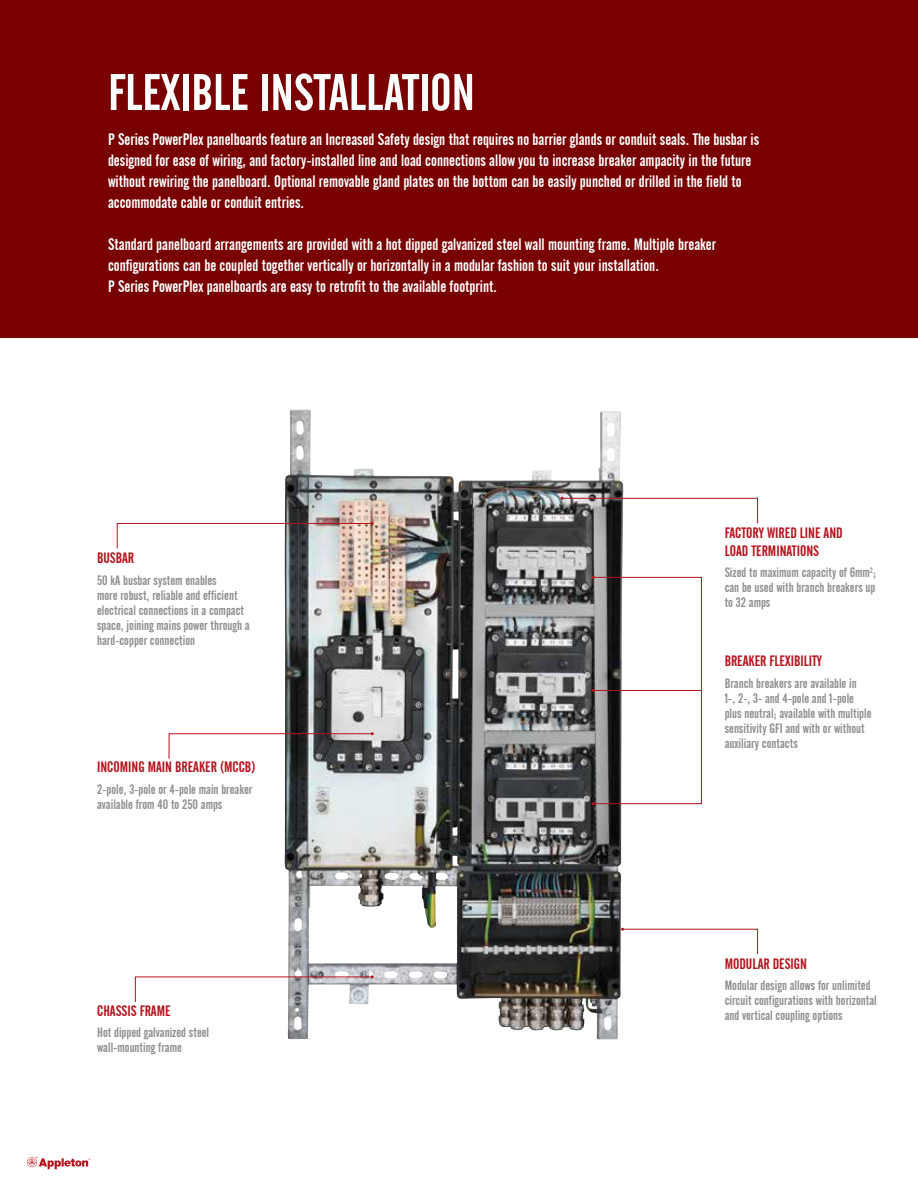
<style>
.page{position:relative;width:918px;height:1188px;background:#fff}
.page>*{position:absolute;margin:0;border:0;box-sizing:border-box;transform-origin:0 0}
.t1{font:51px "Alternate Gothic No 2 BT";color:#fff}
.t2{font:16.5px/21px "Alternate Gothic No 2 BT";color:#fff}
.t3{font:15px "Alternate Gothic No 2 BT";color:#b5121b}
.t4{font:13.5px/15px "Alternate Gothic No 2 BT";color:#8e8e91}
</style>
<div class="page">
<div style="left:0;top:0;width:918px;height:338px;background:#790000"></div>
<img style="left:284px;top:409px;width:341px;height:631px">
<svg style="left:116px;top:522px;width:258px;height:27px"></svg>
<svg style="left:561px;top:497px;width:197px;height:27px"></svg>
<div style="left:593px;top:577px;width:109px;height:227px;border:1px solid #b5121c"></div>
<hr style="left:593px;top:690px;width:109px;height:1px;background:#b5121c">
<svg style="left:168px;top:732px;width:206px;height:28px"></svg>
<svg style="left:135px;top:975px;width:239px;height:28px"></svg>
<svg style="left:621px;top:928px;width:137px;height:27px"></svg>
<svg style="left:27px;top:1156px;width:63px;height:13px"></svg>
<h1 class="t1" style="left:108px;top:64px;width:368px">FLEXIBLE INSTALLATION</h1>
<p class="t2" style="left:108px;top:129px;width:653px">P Series PowerPlex panelboards feature an Increased Safety design that requires no barrier glands or conduit seals. The busbar is designed for ease of wiring, and factory-installed line and load connections allow you to increase breaker ampacity in the future without rewiring the panelboard. Optional removable gland plates on the bottom can be easily punched or drilled in the field to accommodate cable or conduit entries.</p>
<p class="t2" style="left:108px;top:234px;width:610px">Standard panelboard arrangements are provided with a hot dipped galvanized steel wall mounting frame. Multiple breaker configurations can be coupled together vertically or horizontally in a modular fashion to suit your installation.<br>P Series PowerPlex panelboards are easy to retrofit to the available footprint.</p>
<p class="t3" style="left:97px;top:549px;width:14px">Busbar</p>
<p class="t4" style="left:97px;top:573px;width:154px">50 kA busbar system enables<br>more robust, reliable and efficient electrical connections in a compact space, joining mains power through a hard-copper connection</p>
<p class="t3" style="left:97px;top:759px;width:11px">Incoming</p>
<p class="t3" style="left:148px;top:759px;width:41px">Main Breaker</p>
<p class="t3" style="left:220px;top:759px;width:37px">(MCCB)</p>
<p class="t4" style="left:97px;top:782px;width:157px">2-pole, 3-pole or 4-pole main breaker available from 40 to 250 amps</p>
<p class="t3" style="left:97px;top:1002px;width:13px">Chassis</p>
<p class="t3" style="left:140px;top:1002px;width:13px">Frame</p>
<p class="t4" style="left:97px;top:1025px;width:114px">Hot dipped galvanized steel wall-mounting frame</p>
<p class="t3" style="left:725px;top:524px;width:12px">Factory</p>
<p class="t3" style="left:767px;top:524px;width:15px">Wired</p>
<p class="t3" style="left:800px;top:524px;width:31px">Line and</p>
<p class="t3" style="left:725px;top:542px;width:39px">Load Terminations</p>
<p class="t4" style="left:725px;top:565px;width:153px;text-align:justify">Sized to maximum capacity of 6mm<sup>2</sup>; can be used with branch breakers up to 32 amps</p>
<p class="t3" style="left:725px;top:653px;width:14px">Breaker</p>
<p class="t3" style="left:770px;top:653px;width:11px">Flexibility</p>
<p class="t4" style="left:725px;top:676px;width:148px">Branch breakers are available in<br>1-, 2-, 3- and 4-pole and 1-pole plus neutral; available with multiple sensitivity GFI and with or without auxiliary contacts</p>
<p class="t3" style="left:725px;top:955px;width:16px">Modular</p>
<p class="t3" style="left:773px;top:955px;width:13px">Design</p>
<p class="t4" style="left:725px;top:978px;width:154px">Modular design allows for unlimited circuit configurations with horizontal and vertical coupling options</p>
</div>
